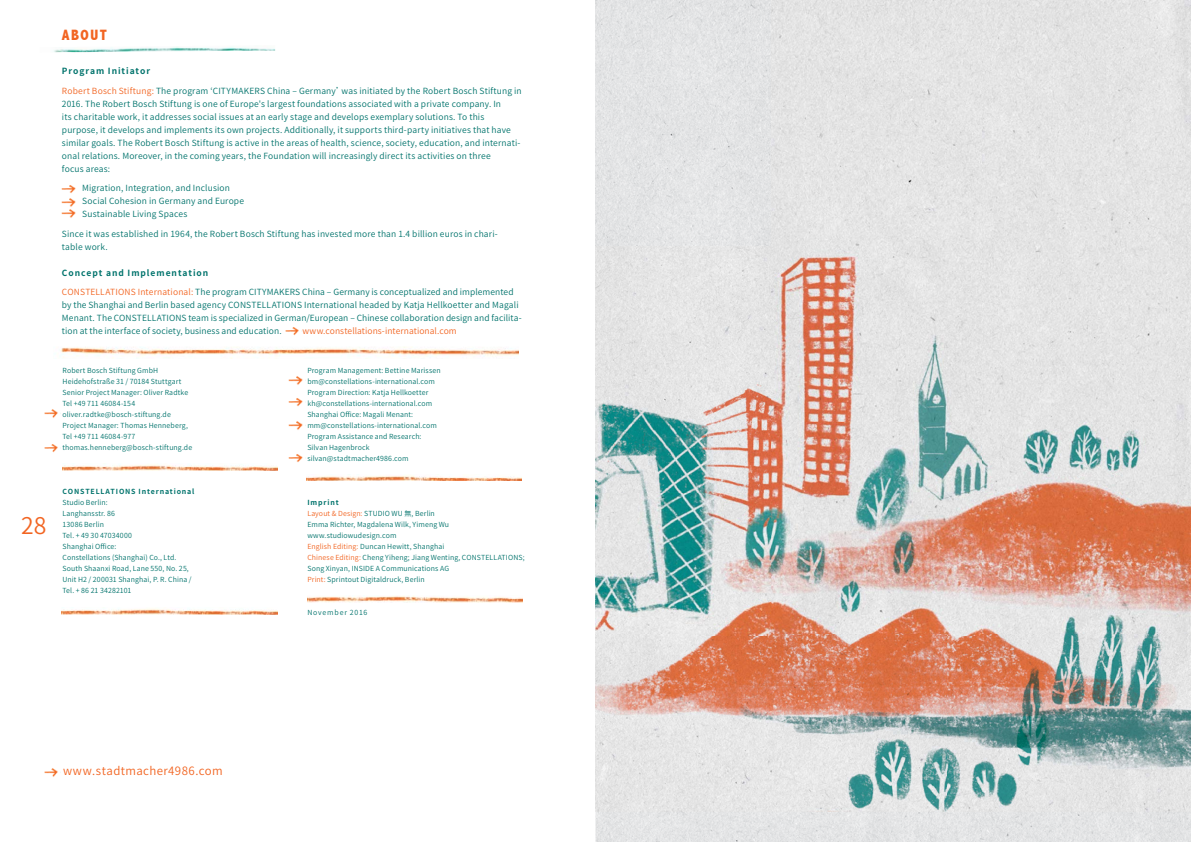
<style>
.page{position:relative;width:1191px;height:842px;background:#fff}
.page>*{position:absolute;margin:0;border:0;box-sizing:border-box;transform-origin:0 0}
.t1{font:23px "Source Han Sans CN";color:#f26522}
.t2{font:800 condensed 15px "Abadi";letter-spacing:.1em;color:#f26522}
.t3{font:11.5px "Source Han Sans CN";letter-spacing:.04em;color:#f26522}
.t4{font:8.5px/13px "Source Han Sans CN";letter-spacing:.02em;color:#00736c}
.t5{font:700 8.5px "Source Han Sans CN";letter-spacing:.115em;color:#00736c}
.t6{font:8.5px "Source Han Sans CN";letter-spacing:.005em;color:#f26522}
.t7{font:7px/11px "Source Han Sans CN";letter-spacing:.015em;color:#00736c}
.t8{font:700 7px "Source Han Sans CN";letter-spacing:.12em;color:#00736c}
.t9{font:7px "Source Han Sans CN";letter-spacing:.115em;color:#00736c}
.s1{color:#f26522}
.s2{font-weight:700}
</style>
<div class="page">
<img style="left:60px;top:347px;width:459px;height:11px">
<img style="left:61px;top:185px;width:15px;height:22px">
<img style="left:61px;top:209px;width:15px;height:9px">
<img style="left:53px;top:47px;width:222px;height:6px">
<img style="left:62px;top:465px;width:216px;height:5px">
<img style="left:307px;top:596px;width:216px;height:6px">
<img style="left:62px;top:609px;width:215px;height:5px">
<img style="left:306px;top:475px;width:215px;height:6px">
<img style="left:285px;top:327px;width:14px;height:9px">
<img style="left:288px;top:376px;width:15px;height:9px">
<img style="left:44px;top:409px;width:14px;height:9px">
<img style="left:44px;top:444px;width:14px;height:9px">
<img style="left:288px;top:398px;width:15px;height:8px">
<img style="left:288px;top:421px;width:15px;height:9px">
<img style="left:288px;top:454px;width:15px;height:8px">
<img style="left:44px;top:768px;width:14px;height:9px">
<div style="left:595px;top:811px;width:596px;height:31px;background:#e4e5e5"></div>
<img style="left:595px;top:0;width:596px;height:811px">
<h1 class="t1" style="left:21px;top:512px;width:27px">28</h1>
<h2 class="t2" style="left:62px;top:27px;width:46px">ABOUT</h2>
<p class="t5" style="left:62px;top:66px;width:90px">Program Initiator</p>
<p class="t4" style="left:62px;top:84px;width:461px"><span class="s1">Robert Bosch Stiftung:</span> The program ‘CITYMAKERS China – Germany’was initiated by the Robert Bosch Stiftung in 2016. The Robert Bosch Stiftung is one of Europe's largest foundations associated with a private company. In<br>its charitable work, it addresses social issues at an early stage and develops exemplary solutions. To this purpose, it develops and implements its own projects. Additionally, it supports third-party initiatives that have similar goals. The Robert Bosch Stiftung is active in the areas of health, science, society, education, and internati&shy;onal relations. Moreover, in the coming years, the Foundation will increasingly direct its activities on three<br>focus areas:</p>
<p class="t4" style="left:82px;top:181px;width:163px">Migration, Integration, and Inclusion<br>Social Cohesion in Germany and Europe<br>Sustainable Living Spaces</p>
<p class="t4" style="left:62px;top:227px;width:437px">Since it was established in 1964, the Robert Bosch Stiftung has invested more than 1.4 billion euros in chari&shy;table work.</p>
<p class="t5" style="left:62px;top:268px;width:148px">Concept and Implementation</p>
<p class="t4" style="left:62px;top:286px;width:461px"><span class="s1">CONSTELLATIONS International:</span> The program CITYMAKERS China – Germany is conceptualized and implemented by the Shanghai and Berlin based agency CONSTELLATIONS International headed by Katja Hellkoetter and Magali Menant. The CONSTELLATIONS team is specialized in German/European – Chinese collaboration design and facilita&shy;tion at the interface of society, business and education.</p>
<p class="t6" style="left:302px;top:326px;width:156px">www.constellations-international.com</p>
<p class="t7" style="left:63px;top:365px;width:131px">Robert Bosch Stiftung GmbH<br>Heidehofstraße 31 / 70184 Stuttgart<br>Senior Project Manager: Oliver Radtke<br>Tel +49 711 46084-154 oliver.radtke@bosch-stiftung.de<br>Project Manager: Thomas Henneberg,<br>Tel +49 711 46084-977 thomas.henneberg@bosch-stiftung.de</p>
<p class="t8" style="left:63px;top:488px;width:133px">CONSTELLATIONS International</p>
<p class="t7" style="left:63px;top:497px;width:131px">Studio Berlin:<br>Langhansstr. 86<br>13086 Berlin<br>Tel. + 49 30 47034000<br>Shanghai Office:<br>Constellations (Shanghai) Co., Ltd.<br>South Shaanxi Road, Lane 550, No. 25,<br>Unit H2 / 200031 Shanghai, P. R. China /<br>Tel. + 86 21 34282101</p>
<p class="t7" style="left:307px;top:365px;width:135px">Program Management: Bettine Marissen bm@constellations-international.com Program Direction: Katja Hellkoetter kh@constellations-international.com Shanghai Office: Magali Menant: mm@constellations-international.com Program Assistance and Research:<br>Silvan Hagenbrock silvan@stadtmacher4986.com</p>
<p class="t7" style="left:307px;top:497px;width:219px"><span class="s2">Imprint<br></span><span class="s1">Layout &amp; Design:</span> STUDIO WU 無, Berlin<br>Emma Richter, Magdalena Wilk, Yimeng Wu www.studiowudesign.com<br><span class="s1">English Editing:</span> Duncan Hewitt, Shanghai<br><span class="s1">Chinese Editing:</span> Cheng Yiheng; Jiang Wenting, CONSTELLATIONS; Song Xinyan, INSIDE A Communications AG<br><span class="s1">Print:</span> Sprintout Digitaldruck, Berlin</p>
<p class="t9" style="left:307px;top:608px;width:61px">November 2016</p>
<h3 class="t3" style="left:63px;top:765px;width:161px">www.stadtmacher4986.com</h3>
</div>
